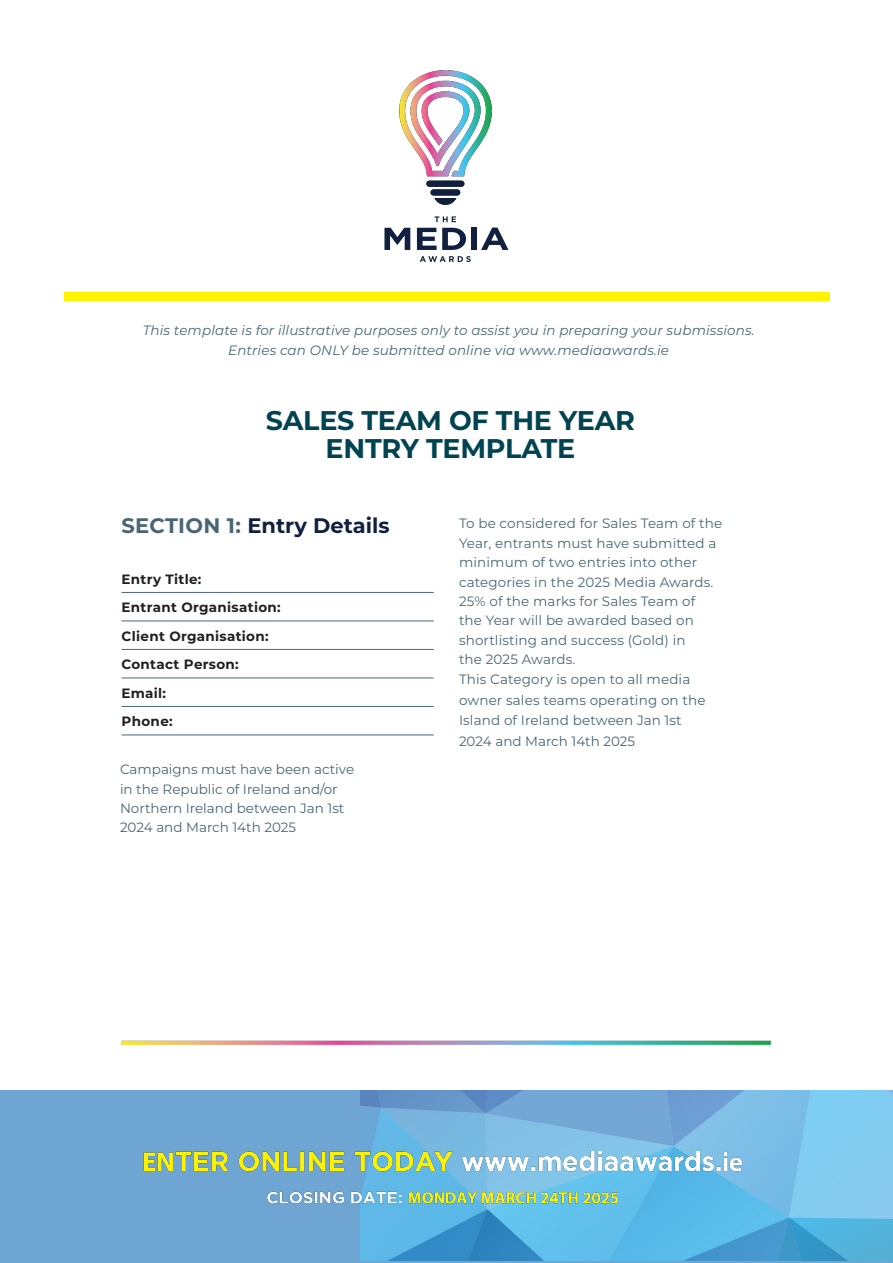
<style>
.page{position:relative;width:893px;height:1263px;background:#fff}
.page>*{position:absolute;margin:0;border:0;box-sizing:border-box;transform-origin:0 0}
.t1{font:700 27px/28.5px "Montserrat";letter-spacing:-.01em;color:#004351;text-align:center}
.t2{font:700 21px "Montserrat";color:#10203e}
.t3{font:13.5px/19.8px "Montserrat";letter-spacing:.01em;color:#486673}
.t4{font:italic 13.5px/19.6px "Montserrat";letter-spacing:.01em;color:#486673;text-align:center}
.t5{font:700 13.5px/28.5px "Montserrat";letter-spacing:.025em;color:#231f20}
.s1{color:#486673}
</style>
<div class="page">
<div style="left:64px;top:292px;width:765px;height:9px;background:#fff300"></div>
<img style="left:399px;top:70px;width:92px;height:107px">
<div style="left:426px;top:181px;width:38px;height:6px;background:#10203e;border-radius:3px"></div>
<div style="left:430px;top:189px;width:30px;height:7px;background:#10203e;border-radius:3px"></div>
<svg style="left:434px;top:198px;width:22px;height:7px"></svg>
<svg style="left:435px;top:216px;width:21px;height:6px"></svg>
<svg style="left:384px;top:228px;width:26px;height:22px"></svg>
<svg style="left:417px;top:228px;width:49px;height:22px"></svg>
<div style="left:471px;top:228px;width:6px;height:22px;background:#10203e"></div>
<svg style="left:481px;top:228px;width:27px;height:22px"></svg>
<svg style="left:420px;top:256px;width:51px;height:6px"></svg>
<hr style="left:122px;top:592px;width:312px;height:1px;background:#486673">
<hr style="left:122px;top:620px;width:312px;height:1px;background:#486673">
<hr style="left:122px;top:649px;width:312px;height:1px;background:#486673">
<hr style="left:122px;top:677px;width:312px;height:1px;background:#486673">
<hr style="left:122px;top:706px;width:312px;height:1px;background:#486673">
<hr style="left:122px;top:734px;width:312px;height:1px;background:#486673">
<img style="left:121px;top:1041px;width:650px;height:4px">
<div style="left:0;top:1091px;width:893px;height:172px;background:#6ea5d2"></div>
<img style="left:361px;top:1091px;width:532px;height:170px">
<img style="left:142px;top:1144px;width:607px;height:34px">
<img style="left:267px;top:1187px;width:355px;height:21px">
<p class="t4" style="left:143px;top:320px;width:613px">This template is for illustrative purposes only to assist you in preparing your submissions.<br>Entries can ONLY be submitted online via www.mediaawards.ie</p>
<h1 class="t1" style="left:266px;top:404px;width:371px">SALES TEAM OF THE YEAR<br>ENTRY TEMPLATE</h1>
<h2 class="t2" style="left:122px;top:510px;width:270px"><span class="s1">SECTION 1:</span> Entry Details</h2>
<p class="t5" style="left:122px;top:564px;width:161px">Entry Title:<br>Entrant Organisation:<br>Client Organisation:<br>Contact Person:<br>Email:<br>Phone:</p>
<p class="t3" style="left:120px;top:759px;width:236px;line-height:19.2px">Campaigns must have been active in the Republic of Ireland and/or<br>Northern Ireland between Jan 1st<br>2024 and March 14th 2025</p>
<p class="t3" style="left:459px;top:513px;width:265px">To be considered for Sales Team of the<br>Year, entrants must have submitted a minimum of two entries into other categories in the 2025 Media Awards.<br>25% of the marks for Sales Team of<br>the Year will be awarded based on shortlisting and success (Gold) in<br>the 2025 Awards.<br>This Category is open to all media owner sales teams operating on the<br>Island of Ireland between Jan 1st<br>2024 and March 14th 2025</p>
</div>
